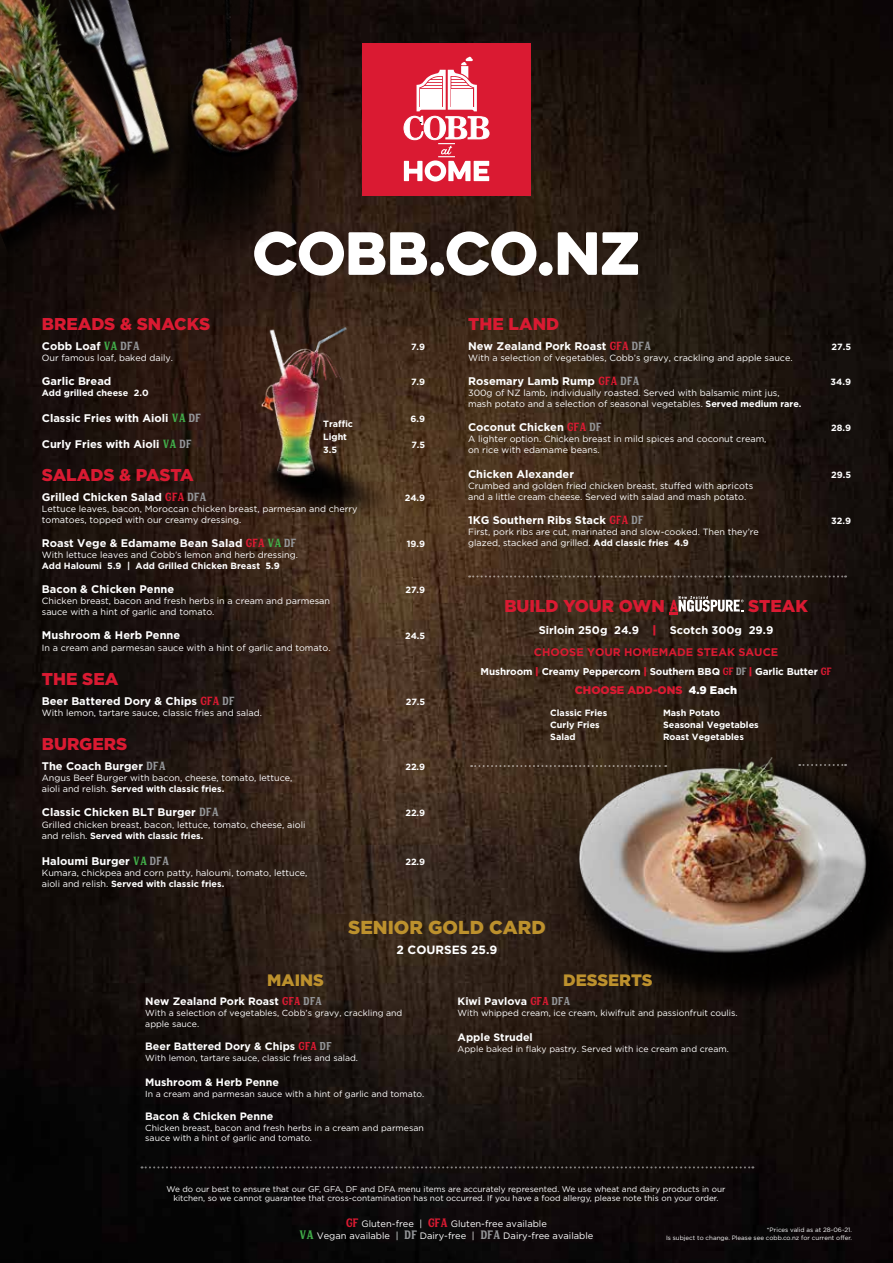
<style>
.page{position:relative;width:893px;height:1263px;background:#fff}
.page>*{position:absolute;margin:0;border:0;box-sizing:border-box;transform-origin:0 0}
.t1{font:54.6px "Eveleth Clean";color:#fff}
.t2{font:900 18.75px "Gotham";color:#bd912d}
.t3{font:900 17.1px "Gotham";color:#da1a32}
.t4{font:900 16.5px "Gotham";color:#bd912d}
.t5{font:700 12px "Gotham";color:#fff}
.t6{font:700 11.1px/22px "Gotham";color:#fff;text-align:center}
.t7{font:900 11.1px "Gotham";color:#da1a32}
.t8{font:700 10.65px "Gotham";color:#fff}
.t9{font:700 9.9px "Gotham";letter-spacing:-.01em;color:#fff}
.t10{font:9.3px/12.5px "Gotham";color:#fff;text-align:center}
.t11{font:9px/11.1px "Gotham";color:#fff}
.t12{font:700 9px/12px "Gotham";color:#fff}
.t13{font:8.7px/10.6px "Gotham";color:#fff}
.t14{font:8.25px/9.4px "Gotham";color:#fff;text-align:center}
.t15{font:6.3px/7.5px "Gotham";color:#fff;text-align:right}
.s1{font-family:"Hanley Block Display";font-weight:400;color:#41ad49}
.s2{font-family:"Hanley Block Display";font-weight:400;color:#939598}
.s3{font-family:"Hanley Block Display";font-weight:400;color:#da1a32}
.s4{font-weight:700}
.s5{font-weight:900;color:#da1a32}
.s6{color:#da1a32}
.s7{color:#fff}
.s8{font-family:"Hanley Block Display";font-size:11.4px;color:#da1a32}
.s9{font-family:"Hanley Block Display";font-size:11.4px;color:#41ad49}
.s10{font-family:"Hanley Block Display";font-size:11.4px;color:#939598}
</style>
<div class="page">
<img style="left:0;top:0;width:893px;height:1263px">
<svg style="left:142px;top:1166px;width:611px;height:2px"></svg>
<img style="left:542px;top:706px;width:351px;height:330px">
<img style="left:236px;top:298px;width:174px;height:240px">
<svg style="left:469px;top:575px;width:377px;height:2px"></svg>
<svg style="left:670px;top:596px;width:73px;height:18px"></svg>
<div style="left:362px;top:43px;width:169px;height:152px;background:#da1a32"></div>
<svg style="left:404px;top:57px;width:85px;height:125px"></svg>
<img style="left:0;top:0;width:324px;height:308px">
<svg style="left:471px;top:765px;width:195px;height:2px"></svg>
<svg style="left:799px;top:764px;width:47px;height:2px"></svg>
<h1 class="t1" style="left:253px;top:211px;width:389px">COBB.co.NZ</h1>
<h3 class="t3" style="left:42px;top:314px;width:170px">BREADS &amp; SNACKS</h3>
<p class="t6" style="left:42px;top:335px;width:100px">Cobb Loaf <span class="s1">VA</span> <span class="s2">DFA</span></p>
<p class="t12" style="left:411px;top:340px;width:16px">7.9</p>
<p class="t11" style="left:42px;top:352px;width:133px">Our famous loaf, baked daily.</p>
<p class="t6" style="left:42px;top:370px;width:71px">Garlic Bread</p>
<p class="t12" style="left:411px;top:376px;width:16px">7.9</p>
<p class="t12" style="left:42px;top:387px;width:108px">Add grilled cheese 2.0</p>
<p class="t6" style="left:42px;top:407px;width:160px">Classic Fries with Aioli <span class="s1">VA</span> <span class="s2">DF</span></p>
<p class="t12" style="left:411px;top:413px;width:16px">6.9</p>
<p class="t6" style="left:42px;top:433px;width:151px">Curly Fries with Aioli <span class="s1">VA</span> <span class="s2">DF</span></p>
<p class="t12" style="left:411px;top:439px;width:15px">7.5</p>
<h3 class="t3" style="left:42px;top:465px;width:153px">SALADS &amp; PASTA</h3>
<p class="t6" style="left:42px;top:485px;width:166px">Grilled Chicken Salad <span class="s3">GFA</span> <span class="s2">DFA</span></p>
<p class="t12" style="left:405px;top:491px;width:22px">24.9</p>
<p class="t11" style="left:42px;top:503px;width:317px">Lettuce leaves, bacon, Moroccan chicken breast, parmesan and cherry tomatoes, topped with our creamy dressing.</p>
<p class="t6" style="left:42px;top:532px;width:256px">Roast Vege &amp; Edamame Bean Salad <span class="s3">GFA</span> <span class="s1">VA</span> <span class="s2">DF</span></p>
<p class="t12" style="left:407px;top:537px;width:20px">19.9</p>
<p class="t11" style="left:42px;top:549px;width:258px">With lettuce leaves and Cobb’s lemon and herb dressing.</p>
<p class="t12" style="left:42px;top:560px;width:240px">Add Haloumi 5.9 | Add Grilled Chicken Breast 5.9</p>
<p class="t6" style="left:42px;top:578px;width:134px">Bacon &amp; Chicken Penne</p>
<p class="t12" style="left:405px;top:584px;width:21px">27.9</p>
<p class="t11" style="left:42px;top:595px;width:290px">Chicken breast, bacon and fresh herbs in a cream and parmesan sauce with a hint of garlic and tomato.</p>
<p class="t6" style="left:42px;top:624px;width:140px">Mushroom &amp; Herb Penne</p>
<p class="t12" style="left:405px;top:630px;width:22px">24.5</p>
<p class="t11" style="left:42px;top:642px;width:290px">In a cream and parmesan sauce with a hint of garlic and tomato.</p>
<h3 class="t3" style="left:42px;top:669px;width:78px">THE SEA</h3>
<p class="t6" style="left:42px;top:690px;width:194px">Beer Battered Dory &amp; Chips <span class="s3">GFA</span> <span class="s2">DF</span></p>
<p class="t12" style="left:406px;top:695px;width:21px">27.5</p>
<p class="t11" style="left:42px;top:707px;width:222px">With lemon, tartare sauce, classic fries and salad.</p>
<h3 class="t3" style="left:42px;top:734px;width:87px">BURGERS</h3>
<p class="t6" style="left:42px;top:755px;width:126px">The Coach Burger <span class="s2">DFA</span></p>
<p class="t12" style="left:405px;top:761px;width:21px">22.9</p>
<p class="t11" style="left:42px;top:772px;width:252px">Angus Beef Burger with bacon, cheese, tomato, lettuce, aioli and relish. <span class="s4">Served with classic fries.</span></p>
<p class="t6" style="left:42px;top:801px;width:178px">Classic Chicken BLT Burger <span class="s2">DFA</span></p>
<p class="t12" style="left:405px;top:807px;width:21px">22.9</p>
<p class="t11" style="left:42px;top:819px;width:265px">Grilled chicken breast, bacon, lettuce, tomato, cheese, aioli and relish. <span class="s4">Served with classic fries.</span></p>
<p class="t6" style="left:42px;top:849px;width:129px">Haloumi Burger <span class="s1">VA</span> <span class="s2">DFA</span></p>
<p class="t12" style="left:405px;top:855px;width:21px">22.9</p>
<p class="t11" style="left:42px;top:867px;width:267px">Kumara, chickpea and corn patty, haloumi, tomato, lettuce, aioli and relish. <span class="s4">Served with classic fries.</span></p>
<p class="t12" style="left:323px;top:417px;width:31px;line-height:13px">Traffic<br>Light<br>3.5</p>
<h3 class="t3" style="left:468px;top:314px;width:93px">THE LAND</h3>
<p class="t6" style="left:468px;top:335px;width:185px">New Zealand Pork Roast <span class="s3">GFA</span> <span class="s2">DFA</span></p>
<p class="t12" style="left:831px;top:340px;width:21px">27.5</p>
<p class="t11" style="left:468px;top:352px;width:326px">With a selection of vegetables, Cobb’s gravy, crackling and apple sauce.</p>
<p class="t6" style="left:468px;top:370px;width:173px">Rosemary Lamb Rump <span class="s3">GFA</span> <span class="s2">DFA</span></p>
<p class="t12" style="left:831px;top:376px;width:22px">34.9</p>
<p class="t11" style="left:468px;top:387px;width:335px">300g of NZ lamb, individually roasted. Served with balsamic mint jus, mash potato and a selection of seasonal vegetables. <span class="s4">Served medium rare.</span></p>
<p class="t6" style="left:468px;top:416px;width:135px">Coconut Chicken <span class="s3">GFA</span> <span class="s2">DF</span></p>
<p class="t12" style="left:831px;top:422px;width:21px">28.9</p>
<p class="t11" style="left:468px;top:433px;width:300px">A lighter option. Chicken breast in mild spices and coconut cream, on rice with edamame beans.</p>
<p class="t6" style="left:468px;top:462px;width:107px">Chicken Alexander</p>
<p class="t12" style="left:831px;top:468px;width:21px">29.5</p>
<p class="t11" style="left:468px;top:480px;width:287px">Crumbed and golden fried chicken breast, stuffed with apricots and a little cream cheese. Served with salad and mash potato.</p>
<p class="t6" style="left:468px;top:508px;width:177px">1KG Southern Ribs Stack <span class="s3">GFA</span> <span class="s2">DF</span></p>
<p class="t12" style="left:831px;top:514px;width:21px">32.9</p>
<p class="t11" style="left:468px;top:526px;width:292px">First, pork ribs are cut, marinated and slow-cooked. Then they’re glazed, stacked and grilled. <span class="s4">Add classic fries 4.9</span></p>
<h3 class="t3" style="left:504px;top:596px;width:162px">BUILD YOUR OWN</h3>
<h3 class="t3" style="left:748px;top:596px;width:61px">STEAK</h3>
<p class="t6" style="left:534px;top:619px;width:246px">Sirloin 250g 24.9 <span class="s5">|</span> Scotch 300g 29.9<br><span class="s6">CHOOSE YOUR HOMEMADE STEAK SAUCE</span></p>
<p class="t9" style="left:481px;top:666px;width:352px">Mushroom <span class="s5">|</span> Creamy Peppercorn <span class="s5">|</span> Southern BBQ <span class="s3">GF</span> <span class="s2">DF</span> <span class="s5">|</span> Garlic Butter <span class="s3">GF</span></p>
<p class="t7" style="left:575px;top:684px;width:164px">CHOOSE ADD-ONS <span class="s7">4.9 Each</span></p>
<p class="t12" style="left:550px;top:706px;width:59px">Classic Fries<br>Curly Fries<br>Salad</p>
<p class="t12" style="left:663px;top:706px;width:97px">Mash Potato<br>Seasonal Vegetables<br>Roast Vegetables</p>
<h2 class="t2" style="left:348px;top:916px;width:199px">SENIOR GOLD CARD</h2>
<h3 class="t5" style="left:397px;top:943px;width:102px">2 COURSES 25.9</h3>
<h3 class="t4" style="left:267px;top:970px;width:58px">MAINS</h3>
<p class="t8" style="left:145px;top:995px;width:178px">New Zealand Pork Roast <span class="s3">GFA</span> <span class="s2">DFA</span></p>
<p class="t13" style="left:145px;top:1007px;width:259px">With a selection of vegetables, Cobb’s gravy, crackling and apple sauce.</p>
<p class="t8" style="left:145px;top:1040px;width:188px">Beer Battered Dory &amp; Chips <span class="s3">GFA</span> <span class="s2">DF</span></p>
<p class="t13" style="left:145px;top:1052px;width:214px">With lemon, tartare sauce, classic fries and salad.</p>
<p class="t8" style="left:145px;top:1076px;width:135px">Mushroom &amp; Herb Penne</p>
<p class="t13" style="left:145px;top:1088px;width:281px">In a cream and parmesan sauce with a hint of garlic and tomato.</p>
<p class="t8" style="left:145px;top:1110px;width:129px">Bacon &amp; Chicken Penne</p>
<p class="t13" style="left:145px;top:1122px;width:280px">Chicken breast, bacon and fresh herbs in a cream and parmesan sauce with a hint of garlic and tomato.</p>
<h3 class="t4" style="left:563px;top:970px;width:91px">DESSERTS</h3>
<p class="t8" style="left:458px;top:995px;width:114px">Kiwi Pavlova <span class="s3">GFA</span> <span class="s2">DFA</span></p>
<p class="t13" style="left:458px;top:1007px;width:282px">With whipped cream, ice cream, kiwifruit and passionfruit coulis.</p>
<p class="t8" style="left:458px;top:1031px;width:77px">Apple Strudel</p>
<p class="t13" style="left:458px;top:1043px;width:273px">Apple baked in flaky pastry. Served with ice cream and cream.</p>
<p class="t14" style="left:166px;top:1184px;width:561px">We do our best to ensure that our GF, GFA, DF and DFA menu items are accurately represented. We use wheat and dairy products in our kitchen, so we cannot guarantee that cross-contamination has not occurred. If you have a food allergy, please note this on your order.</p>
<p class="t15" style="left:666px;top:1226px;width:188px">*Prices valid as at 28-06-21.<br>Is subject to change. Please see cobb.co.nz for current offer.</p>
<p class="t10" style="left:300px;top:1217px;width:295px"><span class="s8">GF</span> Gluten-free | <span class="s8">GFA</span> Gluten-free available<br><span class="s9">VA</span> Vegan available | <span class="s10">DF</span> Dairy-free | <span class="s10">DFA</span> Dairy-free available</p>
</div>
